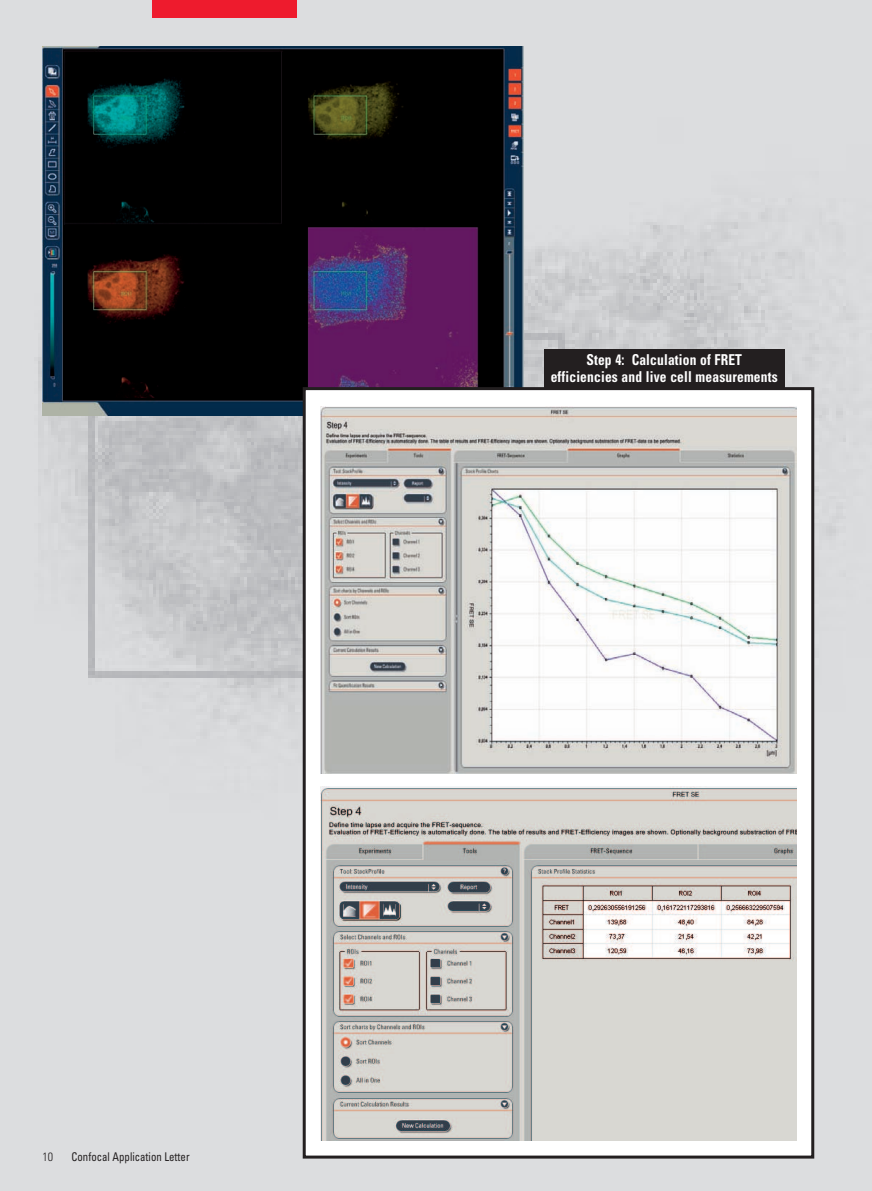
<style>
.page{position:relative;width:872px;height:1191px;background:#fff}
.page>*{position:absolute;margin:0;border:0;box-sizing:border-box;transform-origin:0 0}
.t1{font:700 condensed 15px/16.5px "Univers";letter-spacing:.015em;color:#fff;text-align:center;scale:.9 1}
.t2{font:condensed 12px "Univers";color:#231f20;scale:.9 1}
.t3{font:300 condensed 12px "Univers";color:#231f20}
</style>
<div class="page">
<img style="left:0;top:0;width:872px;height:1191px">
<div style="left:152px;top:0;width:145px;height:18px;background:#ee1b2d"></div>
<img style="left:43px;top:47px;width:480px;height:369px">
<div style="left:304px;top:388px;width:508px;height:769px;background:#fff"></div>
<div style="left:303px;top:387px;width:511px;height:771px;border:3px solid #231f20"></div>
<div style="left:544px;top:349px;width:240px;height:38px;background:#231f20"></div>
<img style="left:320px;top:786px;width:477px;height:354px">
<img style="left:321px;top:406px;width:475px;height:367px">
<p class="t3" style="left:43px;top:1149px;width:12px">10</p>
<p class="t2" style="left:72px;top:1151px;width:133px">Confocal Application Letter</p>
<p class="t1" style="left:550px;top:353px;width:254px">Step 4: Calculation of FRET<br>efficiencies and live cell measurements</p>
</div>
